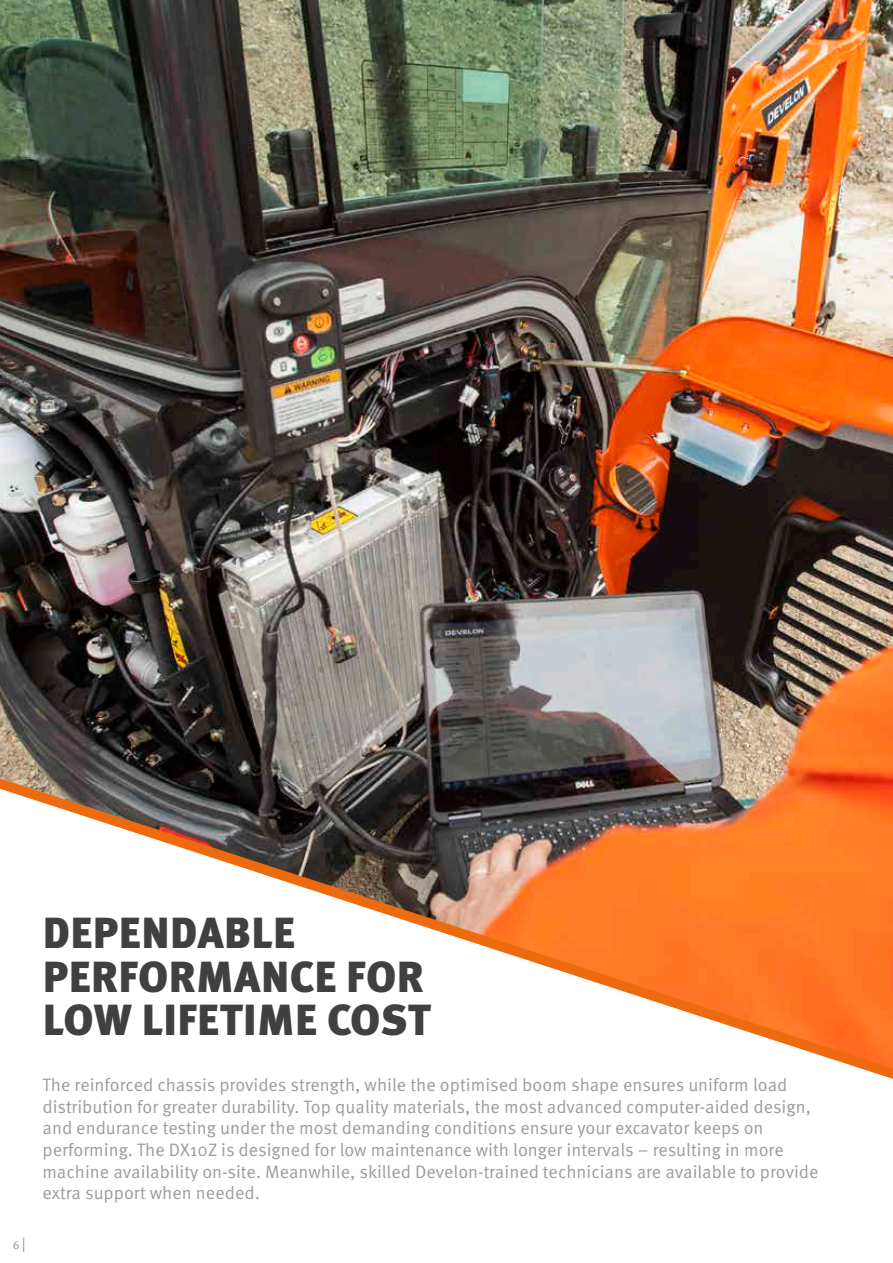
<style>
.page{position:relative;width:893px;height:1263px;background:#fff}
.page>*{position:absolute;margin:0;border:0;box-sizing:border-box;transform-origin:0 0}
.t1{font:900 43.5px/43.5px "Meta Pro";letter-spacing:.01em;color:#423f41}
.t2{font:18px/21.6px "Meta Pro Norm";color:#9c9c9c}
.t3{font:12px "Meta Pro Norm";color:#979296}
.s1{font-size:15px}
</style>
<div class="page">
<img style="left:0;top:0;width:893px;height:778px">
<svg style="left:0;top:778px;width:893px;height:301px"></svg>
<p class="t3" style="left:13px;top:1235px;width:14px">6 <span class="s1">|</span></p>
<h1 class="t1" style="left:43px;top:909px;width:389px">DEPENDABLE<br>PERFORMANCE FOR<br>LOW LIFETIME COST</h1>
<p class="t2" style="left:43px;top:1073px;width:777px">The reinforced chassis provides strength, while the optimised boom shape ensures uniform load distribution for greater durability. Top quality materials, the most advanced computer-aided design, and endurance testing under the most demanding conditions ensure your excavator keeps on performing. The DX10Z is designed for low maintenance with longer intervals – resulting in more machine availability on-site. Meanwhile, skilled Develon-trained technicians are available to provide extra support when needed.</p>
</div>
